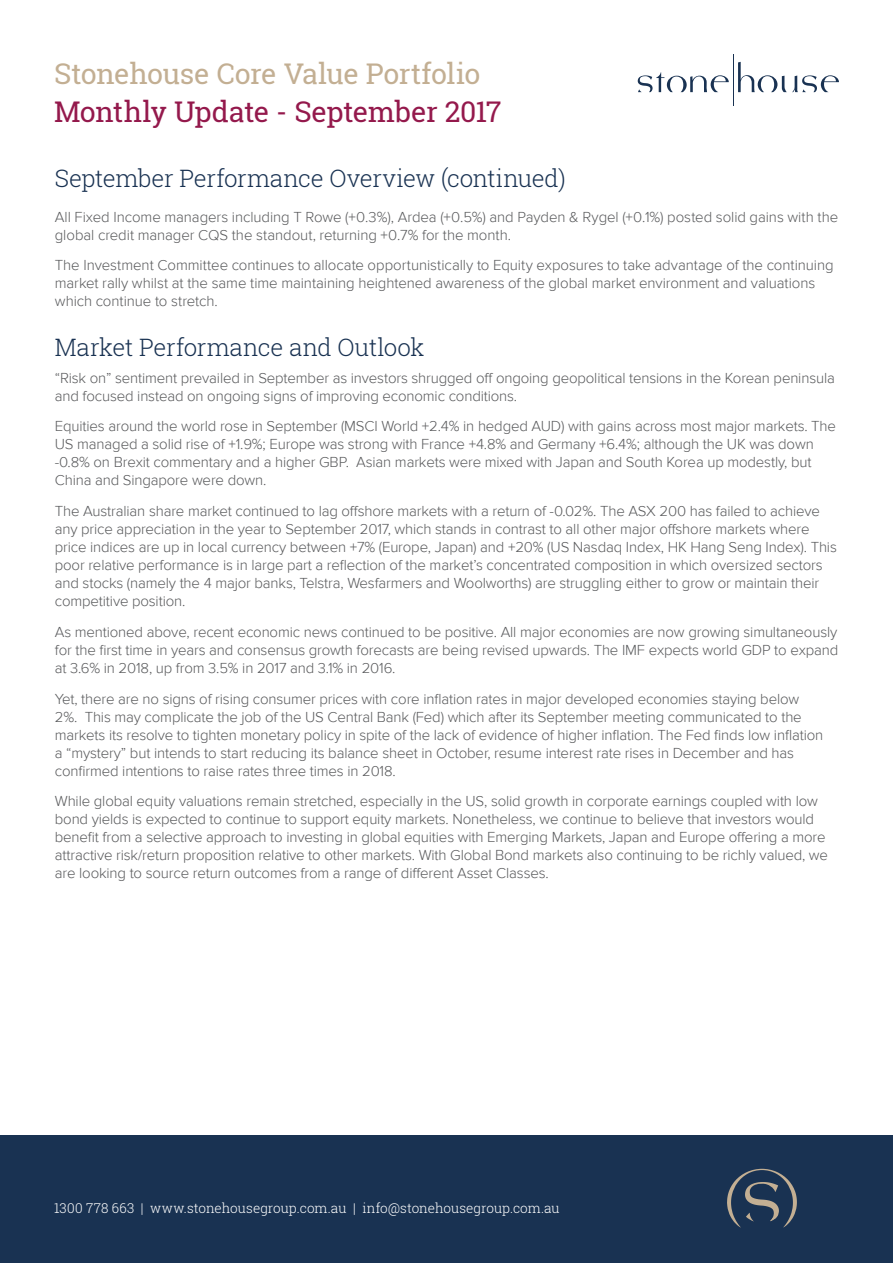
<style>
.page{position:relative;width:893px;height:1263px;background:#fff}
.page>*{position:absolute;margin:0;border:0;box-sizing:border-box;transform-origin:0 0}
.New_Headline{font:28.5px "Roboto Slab";letter-spacing:-.015em;color:#c3af93}
.New_Headline-2{font:28.5px "Roboto Slab";letter-spacing:-.015em;color:#94194c}
.New_Text_Heading{font:300 24px "Roboto Slab";letter-spacing:-.015em;color:#193252}
.t1{font:300 15px/18px "Proxima Nova";letter-spacing:-.01em;color:#58595b}
.New_Headline-3{font:300 13.5px "Roboto Slab";color:#fff}
</style>
<div class="page">
<div style="left:0;top:1135px;width:893px;height:128px;background:#193252"></div>
<svg style="left:727px;top:1169px;width:70px;height:58px"></svg>
<hr style="left:733px;top:54px;width:1px;height:52px;background:#193252">
<svg style="left:638px;top:72px;width:91px;height:21px"></svg>
<svg style="left:738px;top:62px;width:101px;height:31px"></svg>
<p class="New_Headline" style="left:54px;top:54px;width:428px">Stonehouse Core Value Portfolio</p>
<p class="New_Headline-2" style="left:54px;top:92px;width:449px">Monthly Update - September 2017</p>
<p class="New_Text_Heading" style="left:55px;top:161px;width:512px">September Performance Overview (continued)</p>
<p class="t1" style="left:55px;top:208px;width:785px">All Fixed Income managers including T Rowe (+0.3%), Ardea (+0.5%) and Payden &amp; Rygel (+0.1%) posted solid gains with the global credit manager CQS the standout, returning +0.7% for the month.</p>
<p class="t1" style="left:55px;top:256px;width:780px">The Investment Committee continues to allocate opportunistically to Equity exposures to take advantage of the continuing market rally whilst at the same time maintaining heightened awareness of the global market environment and valuations which continue to stretch.</p>
<p class="New_Text_Heading" style="left:55px;top:331px;width:371px">Market Performance and Outlook</p>
<p class="t1" style="left:55px;top:369px;width:781px">“Risk on” sentiment prevailed in September as investors shrugged off ongoing geopolitical tensions in the Korean peninsula and focused instead on ongoing signs of improving economic conditions.</p>
<p class="t1" style="left:55px;top:417px;width:783px">Equities around the world rose in September (MSCI World +2.4% in hedged AUD) with gains across most major markets. The US managed a solid rise of +1.9%; Europe was strong with France +4.8% and Germany +6.4%; although the UK was down -0.8% on Brexit commentary and a higher GBP. Asian markets were mixed with Japan and South Korea up modestly, but China and Singapore were down.</p>
<p class="t1" style="left:55px;top:502px;width:784px">The Australian share market continued to lag offshore markets with a return of -0.02%. The ASX 200 has failed to achieve any price appreciation in the year to September 2017, which stands in contrast to all other major offshore markets where price indices are up in local currency between +7% (Europe, Japan) and +20% (US Nasdaq Index, HK Hang Seng Index). This poor relative performance is in large part a reflection of the market’s concentrated composition in which oversized sectors and stocks (namely the 4 major banks, Telstra, Wesfarmers and Woolworths) are struggling either to grow or maintain their competitive position.</p>
<p class="t1" style="left:55px;top:623px;width:785px;text-align:justify">As mentioned above, recent economic news continued to be positive. All major economies are now growing simultaneously for the first time in years and consensus growth forecasts are being revised upwards. The IMF expects world GDP to expand at 3.6% in 2018, up from 3.5% in 2017 and 3.1% in 2016.</p>
<p class="t1" style="left:55px;top:690px;width:770px">Yet, there are no signs of rising consumer prices with core inflation rates in major developed economies staying below 2%. This may complicate the job of the US Central Bank (Fed) which after its September meeting communicated to the markets its resolve to tighten monetary policy in spite of the lack of evidence of higher inflation. The Fed finds low inflation a “mystery” but intends to start reducing its balance sheet in October, resume interest rate rises in December and has confirmed intentions to raise rates three times in 2018.</p>
<p class="t1" style="left:55px;top:793px;width:775px">While global equity valuations remain stretched, especially in the US, solid growth in corporate earnings coupled with low bond yields is expected to continue to support equity markets. Nonetheless, we continue to believe that investors would benefit from a selective approach to investing in global equities with Emerging Markets, Japan and Europe offering a more attractive risk/return proposition relative to other markets. With Global Bond markets also continuing to be richly valued, we are looking to source return outcomes from a range of different Asset Classes.</p>
<p class="New_Headline-3" style="left:54px;top:1199px;width:507px">1300 778 663 | www.stonehousegroup.com.au | info@stonehousegroup.com.au</p>
</div>
